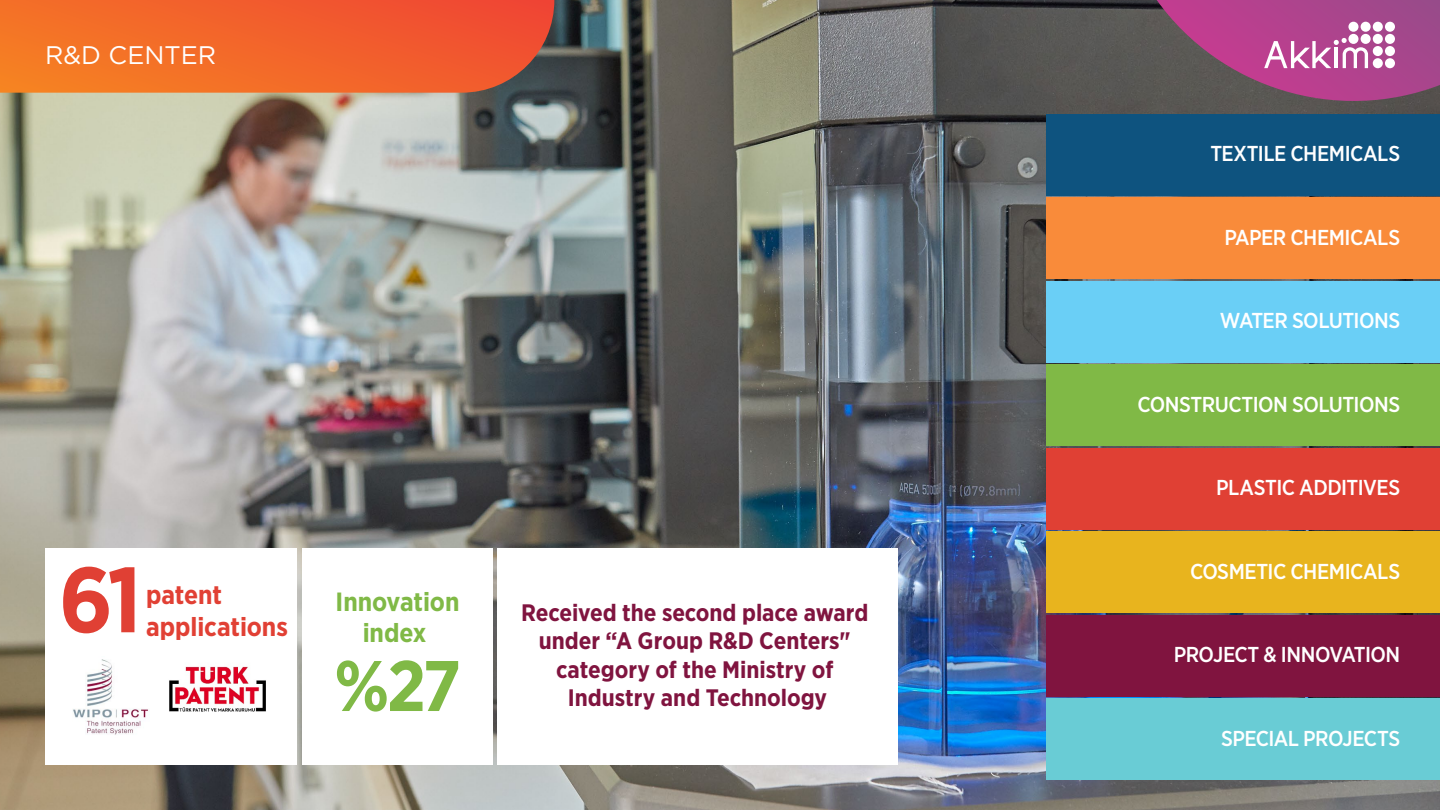
<style>
.page{position:relative;width:1440px;height:810px;background:#fff}
.page>*{position:absolute;margin:0;border:0;box-sizing:border-box;transform-origin:0 0}
.t1{font:700 92.25px "Gotham Narrow";color:#e04034}
.t2{font:700 71.4px "Gotham Narrow";color:#80b946}
.t3{font:700 26.33px/31.7px "Gotham Narrow";letter-spacing:-.005em;color:#e14034}
.t4{font:700 26.33px/31.7px "Gotham Narrow";letter-spacing:-.005em;color:#80b946;text-align:center}
.t5{font:25.42px "Gotham";color:#fff}
.t6{font:700 23.77px/28.6px "Gotham Narrow";color:#80143f;text-align:center}
.t7{font:500 21.6px "Gotham Narrow";letter-spacing:-.025em;color:#fff}
</style>
<div class="page">
<img style="left:0;top:0;width:1440px;height:810px">
<div style="left:1046px;top:615px;width:394px;height:82px;background:#80143f"></div>
<div style="left:1046px;top:114px;width:394px;height:81px;background:#0e537f"></div>
<div style="left:1046px;top:532px;width:394px;height:81px;background:#e8b41e"></div>
<div style="left:1046px;top:448px;width:394px;height:81px;background:#e04034"></div>
<div style="left:1046px;top:365px;width:394px;height:81px;background:#80b946"></div>
<div style="left:1046px;top:281px;width:394px;height:81px;background:#6acff6"></div>
<div style="left:1046px;top:198px;width:394px;height:81px;background:#f98b3a"></div>
<div style="left:1046px;top:699px;width:394px;height:81px;background:#69ccd5"></div>
<div style="left:302px;top:548px;width:191px;height:217px;background:#fff"></div>
<div style="left:45px;top:548px;width:252px;height:217px;background:#fff"></div>
<img style="left:169px;top:666px;width:97px;height:46px">
<img style="left:73px;top:659px;width:76px;height:76px">
<div style="left:497px;top:548px;width:400px;height:217px;background:#fff"></div>
<svg style="left:0;top:0;width:554px;height:93px"></svg>
<svg style="left:1157px;top:0;width:283px;height:114px"></svg>
<p class="t5" style="left:45px;top:38px;width:173px">R&amp;D CENTER</p>
<h1 class="t1" style="left:59px;top:541px;width:84px">61</h1>
<p class="t3" style="left:146px;top:579px;width:143px">patent applications</p>
<p class="t4" style="left:336px;top:585px;width:125px">Innovation index</p>
<h2 class="t2" style="left:334px;top:640px;width:128px">%27</h2>
<p class="t6" style="left:521px;top:598px;width:349px">Received the second place award under “A Group R&amp;D Centers" category of the Ministry of<br>Industry and Technology</p>
<p class="t7" style="left:1210px;top:140px;width:191px">TEXTILE CHEMICALS</p>
<p class="t7" style="left:1224px;top:224px;width:177px">PAPER CHEMICALS</p>
<p class="t7" style="left:1220px;top:307px;width:182px">WATER SOLUTIONS</p>
<p class="t7" style="left:1137px;top:391px;width:264px">CONSTRUCTION SOLUTIONS</p>
<p class="t7" style="left:1216px;top:474px;width:185px">PLASTIC ADDITIVES</p>
<p class="t7" style="left:1190px;top:558px;width:211px">COSMETIC CHEMICALS</p>
<p class="t7" style="left:1174px;top:641px;width:228px">PROJECT &amp; INNOVATION</p>
<p class="t7" style="left:1221px;top:725px;width:181px">SPECIAL PROJECTS</p>
</div>
